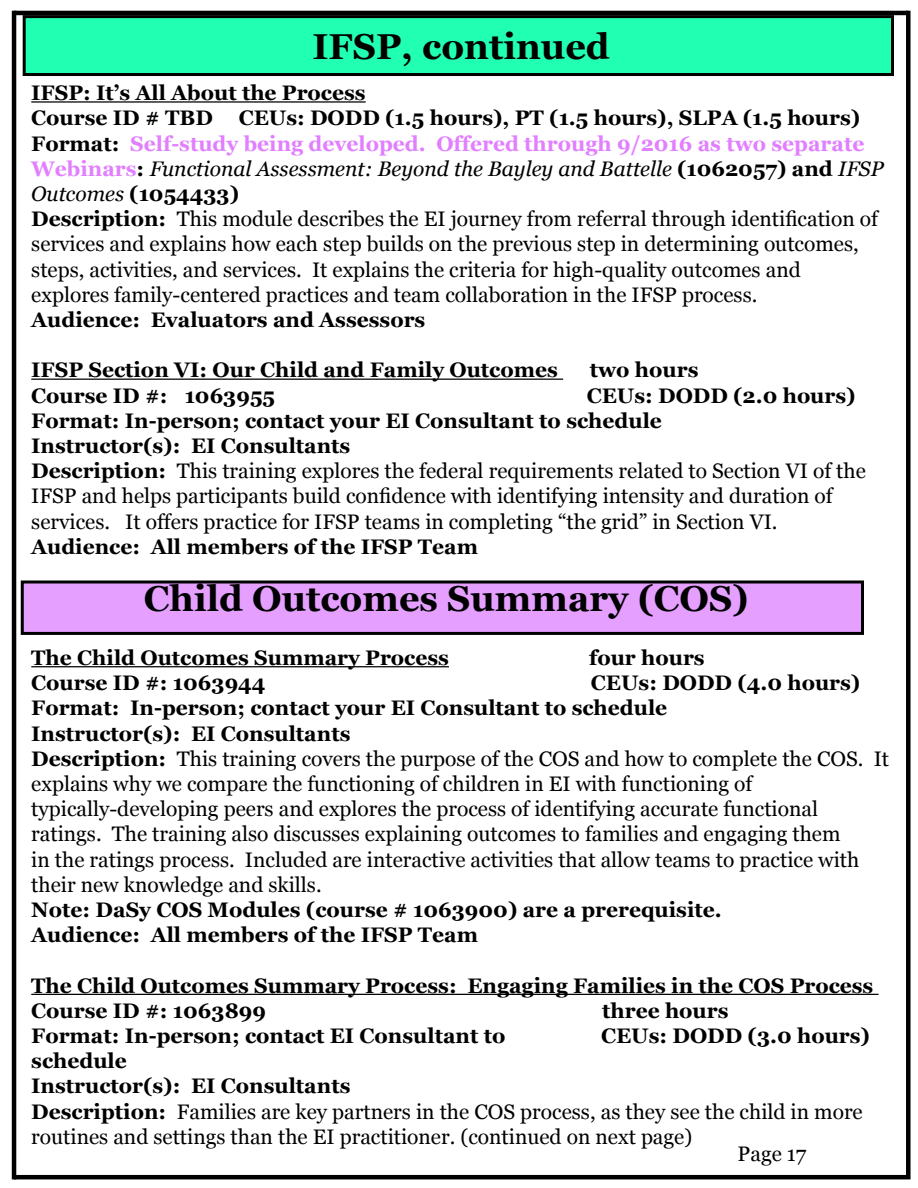
<style>
.page{position:relative;width:918px;height:1188px;background:#fff}
.page>*{position:absolute;margin:0;border:0;box-sizing:border-box;transform-origin:0 0}
.t1{font:700 36px "Georgia";color:#000}
.t2{font:21px/25.2px "Georgia";color:#000}
.t3{font:700 21px/25.2px "Georgia";color:#000}
.s1{font-weight:700}
.s2{font-weight:700;color:#e17fff}
.s3{font-style:italic}
</style>
<div class="page">
<hr style="left:14px;top:11px;width:894px;height:4px;background:#000">
<hr style="left:12px;top:11px;width:4px;height:1168px;background:#000">
<div style="left:906px;top:11px;width:5px;height:1168px;background:#000"></div>
<div style="left:24px;top:17px;width:868px;height:58px;background:#20ffb2"></div>
<div style="left:23px;top:15px;width:871px;height:61px;border:3px solid #000"></div>
<hr style="left:31px;top:101px;width:335px;height:2px;background:#000">
<hr style="left:31px;top:379px;width:532px;height:1px;background:#000">
<div style="left:22px;top:582px;width:840px;height:51px;background:#e59fff"></div>
<div style="left:21px;top:580px;width:843px;height:55px;border:3px solid #000"></div>
<hr style="left:31px;top:666px;width:418px;height:1px;background:#000">
<hr style="left:31px;top:994px;width:848px;height:1px;background:#000">
<hr style="left:14px;top:1175px;width:892px;height:4px;background:#000">
<h1 class="t1" style="left:312px;top:23px;width:299px">IFSP, continued</h1>
<p class="t2" style="left:31px;top:81px;width:854px"><span class="s1">IFSP: It’s All About the Process<br>Course ID # TBD CEUs: DODD (1.5 hours), PT (1.5 hours), SLPA (1.5 hours)<br>Format:</span> <span class="s2">Self-study being developed. Offered through 9/2016 as two separate Webinars</span><span class="s1">:</span> <span class="s3">Functional Assessment: Beyond the Bayley and Battelle</span> <span class="s1">(1062057) and</span> <span class="s3">IFSP Outcomes</span> <span class="s1">(1054433)<br>Description:</span> This module describes the EI journey from referral through identification of services and explains how each step builds on the previous step in determining outcomes, steps, activities, and services. It explains the criteria for high-quality outcomes and explores family-centered practices and team collaboration in the IFSP process.</p>
<p class="t3" style="left:31px;top:307px;width:396px">Audience: Evaluators and Assessors</p>
<p class="t3" style="left:31px;top:358px;width:528px">IFSP Section VI: Our Child and Family Outcomes</p>
<p class="t3" style="left:590px;top:358px;width:110px">two hours</p>
<p class="t3" style="left:31px;top:383px;width:245px">Course ID #: 1063955</p>
<p class="t2" style="left:31px;top:383px;width:836px;text-indent:555px"><span class="s1">CEUs: DODD (2.0 hours)<br>Format: In-person; contact your EI Consultant to schedule<br>Instructor(s): EI Consultants<br>Description:</span> This training explores the federal requirements related to Section VI of the IFSP and helps participants build confidence with identifying intensity and duration of services. It offers practice for IFSP teams in completing “the grid” in Section VI.</p>
<p class="t3" style="left:31px;top:534px;width:448px">Audience: All members of the IFSP Team</p>
<h1 class="t1" style="left:144px;top:575px;width:606px">Child Outcomes Summary (COS)</h1>
<p class="t3" style="left:31px;top:645px;width:419px">The Child Outcomes Summary Process</p>
<p class="t3" style="left:589px;top:645px;width:117px">four hours</p>
<p class="t3" style="left:31px;top:670px;width:236px">Course ID #: 1063944</p>
<p class="t2" style="left:31px;top:671px;width:859px;text-indent:560px"><span class="s1">CEUs: DODD (4.0 hours)<br>Format: In-person; contact your EI Consultant to schedule<br>Instructor(s): EI Consultants<br>Description:</span> This training covers the purpose of the COS and how to complete the COS. It explains why we compare the functioning of children in EI with functioning of typically-developing peers and explores the process of identifying accurate functional ratings. The training also discusses explaining outcomes to families and engaging them<br>in the ratings process. Included are interactive activities that allow teams to practice with their new knowledge and skills.</p>
<p class="t3" style="left:31px;top:897px;width:692px">Note: DaSy COS Modules (course # 1063900) are a prerequisite.<br>Audience: All members of the IFSP Team</p>
<p class="t3" style="left:31px;top:973px;width:844px">The Child Outcomes Summary Process: Engaging Families in the COS Process<br>Course ID #: 1063899</p>
<p class="t3" style="left:602px;top:998px;width:128px">three hours</p>
<p class="t3" style="left:31px;top:1023px;width:476px">Format: In-person; contact EI Consultant to</p>
<p class="t3" style="left:601px;top:1023px;width:270px">CEUs: DODD (3.0 hours)</p>
<p class="t2" style="left:31px;top:1049px;width:833px"><span class="s1">schedule<br>Instructor(s): EI Consultants<br>Description:</span> Families are key partners in the COS process, as they see the child in more routines and settings than the EI practitioner. (continued on next page)</p>
<p class="t2" style="left:738px;top:1141px;width:70px">Page 17</p>
</div>
